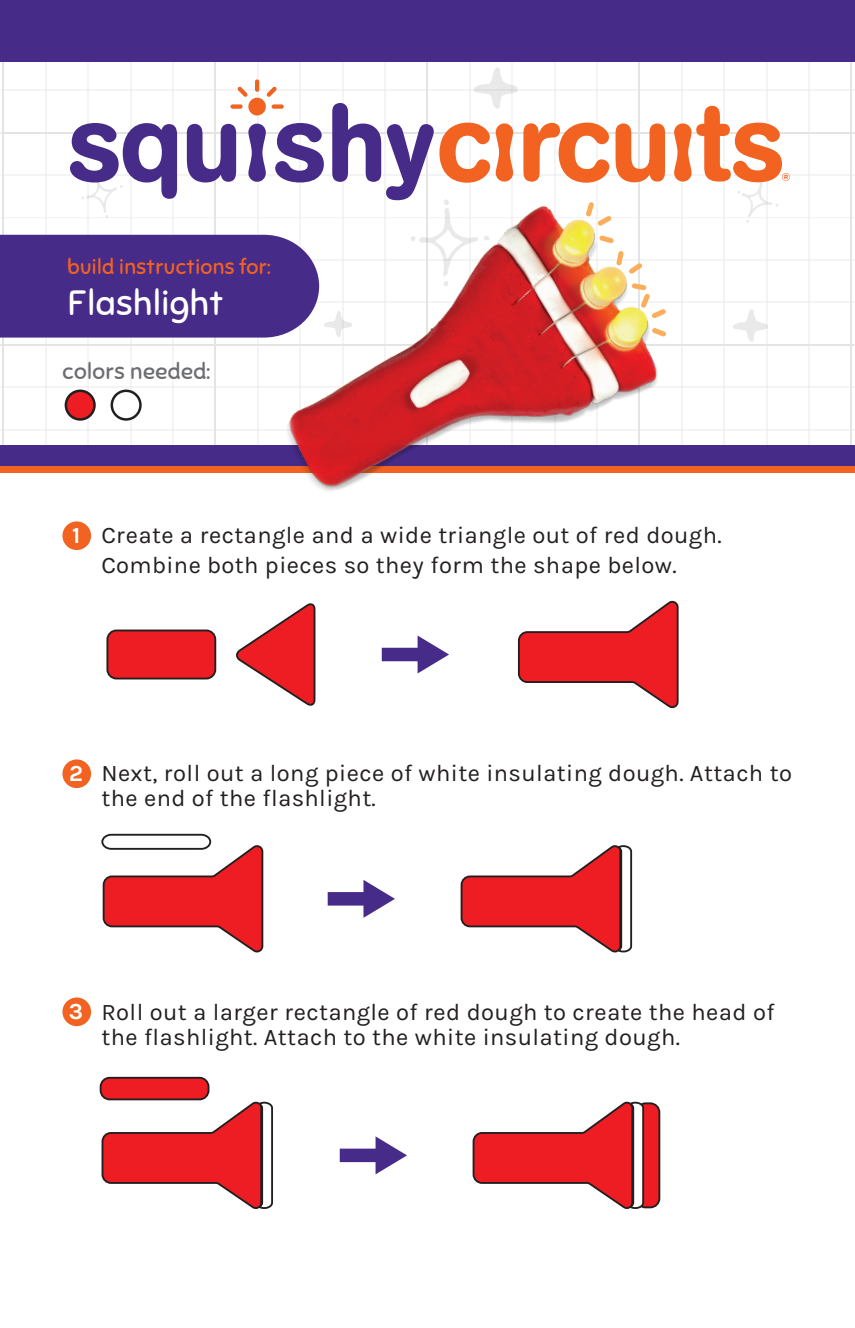
<style>
.page{position:relative;width:855px;height:1328px;background:#fff}
.page>*{position:absolute;margin:0;border:0;box-sizing:border-box;transform-origin:0 0}
.t1{font:35px "Sniglet";letter-spacing:.015em;color:#fff}
.t2{font:23.75px/25px "Karla";letter-spacing:.015em;color:#231f20}
.t3{font:700 23px "Karla";color:#fff}
.t4{font:22.5px "Sniglet";letter-spacing:.015em;color:#6c6d70}
.t5{font:21.25px "Sniglet";letter-spacing:.015em;color:#f26221}
</style>
<div class="page">
<hr style="left:3px;top:0;width:1px;height:456px;background:#d2d3d3">
<hr style="left:45px;top:0;width:1px;height:456px;background:#d2d3d3">
<hr style="left:0;top:344px;width:855px;height:1px;background:#d2d3d3">
<hr style="left:0;top:387px;width:855px;height:1px;background:#d2d3d3">
<hr style="left:0;top:429px;width:855px;height:1px;background:#d2d3d3">
<div style="left:0;top:445px;width:855px;height:21px;background:#472b89"></div>
<div style="left:0;top:466px;width:855px;height:7px;background:#f26221"></div>
<div style="left:62px;top:759px;width:29px;height:29px;background:#f26221;border-radius:50%"></div>
<div style="left:62px;top:997px;width:29px;height:29px;background:#f26221;border-radius:50%"></div>
<div style="left:0;top:0;width:855px;height:61px;background:#472b89"></div>
<svg style="left:340px;top:1136px;width:67px;height:38px"></svg>
<svg style="left:328px;top:880px;width:67px;height:37px"></svg>
<div style="left:101px;top:1077px;width:108px;height:22px;background:#ee1d23;border-radius:9px"></div>
<div style="left:100px;top:1076px;width:109px;height:24px;border:2px solid #231f20;border-radius:9px"></div>
<svg style="left:101px;top:833px;width:163px;height:120px"></svg>
<svg style="left:460px;top:845px;width:173px;height:108px"></svg>
<svg style="left:101px;top:1101px;width:172px;height:108px"></svg>
<div style="left:636px;top:1103px;width:23px;height:104px;background:#ee1d23;border-radius:9px"></div>
<div style="left:636px;top:1102px;width:24px;height:106px;border:2px solid #231f20;border-radius:9px"></div>
<svg style="left:472px;top:1101px;width:173px;height:108px"></svg>
<img style="left:63px;top:61px;width:792px;height:648px">
<svg style="left:0;top:67px;width:666px;height:270px"></svg>
<p class="t5" style="left:67px;top:253px;width:205px">build instructions for:</p>
<h1 class="t1" style="left:68px;top:281px;width:157px">Flashlight</h1>
<p class="t4" style="left:63px;top:358px;width:149px">colors needed:</p>
<p class="t3" style="left:72px;top:522px;width:10px">1</p>
<p class="t2" style="left:101px;top:521px;width:622px;line-height:30px">Create a rectangle and a wide triangle out of red dough.<br>Combine both pieces so they form the shape below.</p>
<p class="t3" style="left:69px;top:760px;width:15px">2</p>
<p class="t2" style="left:101px;top:761px;width:692px">Next, roll out a long piece of white insulating dough. Attach to the end of the flashlight.</p>
<p class="t3" style="left:69px;top:998px;width:16px">3</p>
<p class="t2" style="left:101px;top:1000px;width:675px">Roll out a larger rectangle of red dough to create the head of the flashlight. Attach to the white insulating dough.</p>
</div>
